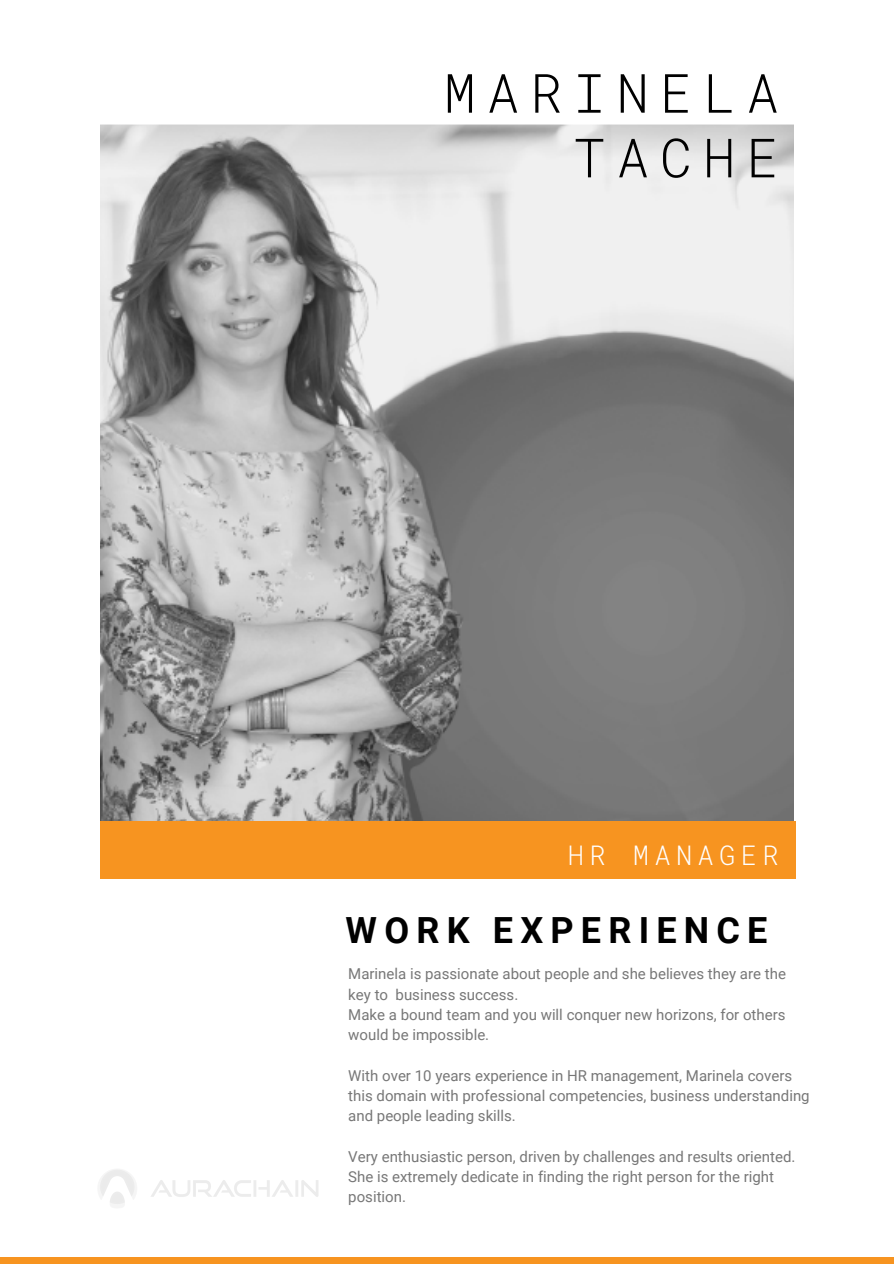
<style>
.page{position:relative;width:894px;height:1264px;background:#fff}
.page>*{position:absolute;margin:0;border:0;box-sizing:border-box;transform-origin:0 0}
.t1{font:300 54px/64.7px "Roboto Mono";letter-spacing:.2em;color:#000;text-align:right}
.t2{font:700 36px "Roboto";letter-spacing:.2em;color:#000}
.t3{font:300 27px "Roboto Mono";letter-spacing:.2em;color:#fff}
.t4{font:15px/20.2px "Roboto";color:#777}
</style>
<div class="page">
<img style="left:101px;top:124px;width:692px;height:697px">
<div style="left:100px;top:821px;width:694px;height:58px;background:#f79420"></div>
<div style="left:0;top:1257px;width:893px;height:6px;background:#f79420"></div>
<h1 class="t1" style="left:443px;top:59px;width:337px">MARINELA<br>TACHE</h1>
<h3 class="t3" style="left:567px;top:836px;width:212px">HR MANAGER</h3>
<h2 class="t2" style="left:345px;top:909px;width:423px">WORK EXPERIENCE</h2>
<p class="t4" style="left:348px;top:964px;width:439px">Marinela is passionate about people and she believes they are the key to business success.<br>Make a bound team and you will conquer new horizons, for others would be impossible.</p>
<p class="t4" style="left:348px;top:1065px;width:463px">With over 10 years experience in HR management, Marinela covers this domain with professional competencies, business understanding and people leading skills.</p>
<p class="t4" style="left:348px;top:1146px;width:448px">Very enthusiastic person, driven by challenges and results oriented.<br>She is extremely dedicate in finding the right person for the right position.</p>
</div>
